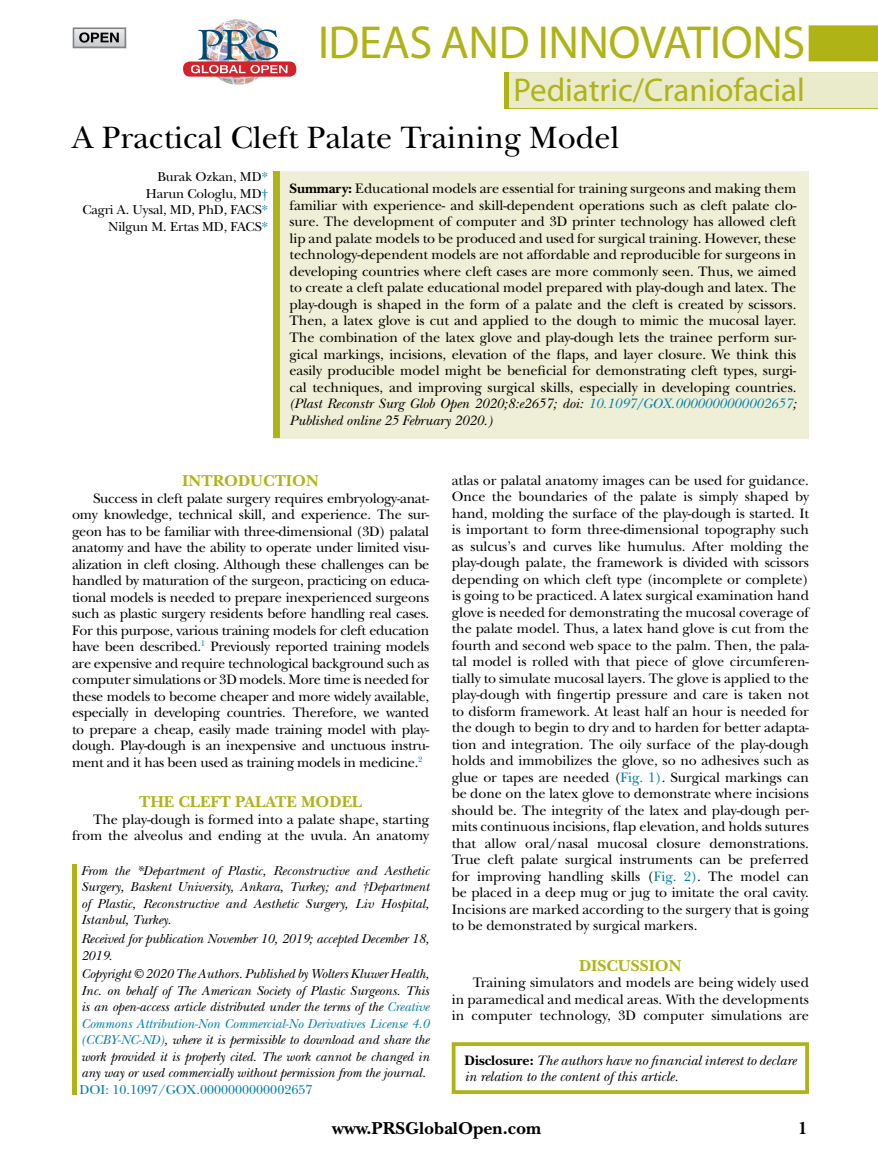
<style>
.page{position:relative;width:878px;height:1175px;background:#fff}
.page>*{position:absolute;margin:0;border:0;box-sizing:border-box;transform-origin:0 0}
.t1{font:46.5px "Myriad Pro";letter-spacing:-.01em;color:#b0b316}
.t2{font:33px "Myriad Pro";color:#b0b316}
.t3{font:32.25px "New Baskerville Std";color:#000}
.t4{font:700 18px "New Baskerville Std";color:#000}
.t5{font:700 16.5px "New Baskerville Std";color:#b0b316}
.t6{font:14.25px/16.5px "New Baskerville Std";letter-spacing:-.005em;color:#000;text-align:justify}
.t7{font:italic 14.25px/16.5px "New Baskerville Std";color:#000}
.t8{font:italic 13.5px/16.5px "New Baskerville Std";letter-spacing:-.005em;color:#000;text-align:justify}
.t9{font:13.5px/16.5px "New Baskerville Std";letter-spacing:-.01em;color:#000;text-align:right}
.t10{font:13.5px "New Baskerville Std";color:#017eac}
.s1{color:#017eac}
.s2{font-weight:700}
.s3{font-style:italic}
.s4{font-style:italic;color:#017eac}
.s5{font-weight:700;font-style:normal}
</style>
<div class="page">
<img style="left:72px;top:27px;width:55px;height:22px">
<div style="left:73px;top:28px;width:53px;height:20px;border:2px solid #808285"></div>
<svg style="left:79px;top:32px;width:40px;height:11px"></svg>
<img style="left:214px;top:20px;width:47px;height:64px">
<svg style="left:183px;top:61px;width:113px;height:16px"></svg>
<img style="left:191px;top:29px;width:96px;height:44px">
<div style="left:452px;top:1042px;width:356px;height:52px;border:4px solid #b0b316"></div>
<div style="left:509px;top:72px;width:369px;height:36px;background:#eaebcb"></div>
<hr style="left:72px;top:864px;width:4px;height:66px;background:#b0b316">
<hr style="left:72px;top:930px;width:4px;height:35px;background:#b0b316">
<hr style="left:72px;top:965px;width:4px;height:118px;background:#b0b316">
<hr style="left:72px;top:1081px;width:4px;height:13px;background:#b0b316">
<div style="left:274px;top:126px;width:534px;height:313px;background:#eeefd6"></div>
<div style="left:274px;top:160px;width:534px;height:11px;background:#fff"></div>
<div style="left:274px;top:171px;width:6px;height:266px;background:#b0b316"></div>
<div style="left:72px;top:126px;width:736px;height:37px;background:#fff"></div>
<div style="left:808px;top:25px;width:70px;height:36px;background:#b0b316"></div>
<h1 class="t1" style="left:318px;top:14px;width:489px">IDEAS AND INNOVATIONS</h1>
<h2 class="t2" style="left:513px;top:69px;width:293px">PEDIATRIC/CRANIOFACIAL</h2>
<h3 class="t3" style="left:72px;top:119px;width:549px">A Practical Cleft Palate Training Model</h3>
<p class="t9" style="left:82px;top:169px;width:187px">Burak Ozkan, MD<span class="s1">*<br></span>Harun Cologlu, MD<span class="s1">†<br></span>Cagri A. Uysal, MD, PhD, FACS<span class="s1">*<br></span>Nilgun M. Ertas MD, FACS<span class="s1">*</span></p>
<p class="t6" style="left:289px;top:181px;width:508px"><span class="s2">Summary:</span> Educational models are essential for training surgeons and making them familiar with experience- and skill-dependent operations such as cleft palate clo&shy;sure. The development of computer and 3D printer technology has allowed cleft lip and palate models to be produced and used for surgical training. However, these technology-dependent models are not affordable and reproducible for surgeons in developing countries where cleft cases are more commonly seen. Thus, we aimed to create a cleft palate educational model prepared with play-dough and latex. The play-dough is shaped in the form of a palate and the cleft is created by scissors.<br>Then, a latex glove is cut and applied to the dough to mimic the mucosal layer.<br>The combination of the latex glove and play-dough lets the trainee perform sur&shy;gical markings, incisions, elevation of the flaps, and layer closure. We think this easily producible model might be beneficial for demonstrating cleft types, surgi&shy;cal techniques, and improving surgical skills, especially in developing countries. <span class="s3">(Plast Reconstr Surg Glob Open 2020;8:e2657; doi:</span> <span class="s4">10.1097/GOX.0000000000002657</span><span class="s3">; Published online 25 February 2020.)</span></p>
<p class="t5" style="left:182px;top:471px;width:138px">INTRODUCTION</p>
<p class="t6" style="left:72px;top:490px;width:359px;text-indent:21px">Success in cleft palate surgery requires embryology-anat&shy;omy knowledge, technical skill, and experience. The sur&shy;geon has to be familiar with three-dimensional (3D) palatal anatomy and have the ability to operate under limited visu&shy;alization in cleft closing. Although these challenges can be handled by maturation of the surgeon, practicing on educa&shy;tional models is needed to prepare inexperienced surgeons such as plastic surgery residents before handling real cases.<br>For this purpose, various training models for cleft education have been described.<sup>1</sup> Previously reported training models are expensive and require technological background such as computer simulations or 3D models. More time is needed for these models to become cheaper and more widely available, especially in developing countries. Therefore, we wanted to prepare a cheap, easily made training model with play&shy;dough. Play-dough is an inexpensive and unctuous instru&shy;ment and it has been used as training models in medicine.<sup>2</sup></p>
<p class="t5" style="left:139px;top:792px;width:224px">THE CLEFT PALATE MODEL</p>
<p class="t6" style="left:72px;top:811px;width:359px;text-align:right">The play-dough is formed into a palate shape, starting from the alveolus and ending at the uvula. An anatomy</p>
<p class="t8" style="left:81px;top:862px;width:350px">From the *Department of Plastic, Reconstructive and Aesthetic Surgery, Baskent University, Ankara, Turkey; and †Department of Plastic, Reconstructive and Aesthetic Surgery, Liv Hospital, Istanbul, Turkey.</p>
<p class="t8" style="left:81px;top:930px;width:349px">Received for publication November 10, 2019; accepted December 18,<br>2019.</p>
<p class="t8" style="left:81px;top:965px;width:350px">Copyright © 2020 The Authors. Published by Wolters Kluwer Health, Inc. on behalf of The American Society of Plastic Surgeons. This is an open-access article distributed under the terms of the <span class="s1">Creative Commons Attribution-Non Commercial-No Derivatives License 4.0 (CCBY-NC-ND)</span>, where it is permissible to download and share the work provided it is properly cited. The work cannot be changed in any way or used commercially without permission from the journal.</p>
<p class="t10" style="left:80px;top:1081px;width:234px">DOI: 10.1097/GOX.0000000000002657</p>
<p class="t6" style="left:452px;top:472px;width:359px">atlas or palatal anatomy images can be used for guidance.<br>Once the boundaries of the palate is simply shaped by hand, molding the surface of the play-dough is started. It is important to form three-dimensional topography such as sulcus’s and curves like humulus. After molding the play-dough palate, the framework is divided with scissors depending on which cleft type (incomplete or complete) is going to be practiced. A latex surgical examination hand glove is needed for demonstrating the mucosal coverage of the palate model. Thus, a latex hand glove is cut from the fourth and second web space to the palm. Then, the pala&shy;tal model is rolled with that piece of glove circumferen&shy;tially to simulate mucosal layers. The glove is applied to the play-dough with fingertip pressure and care is taken not to disform framework. At least half an hour is needed for the dough to begin to dry and to harden for better adapta&shy;tion and integration. The oily surface of the play-dough holds and immobilizes the glove, so no adhesives such as glue or tapes are needed (<span class="s1">Fig. 1)</span>. Surgical markings can be done on the latex glove to demonstrate where incisions should be. The integrity of the latex and play-dough per&shy;mits continuous incisions, flap elevation, and holds sutures that allow oral/nasal mucosal closure demonstrations.<br>True cleft palate surgical instruments can be preferred for improving handling skills (<span class="s1">Fig. 2)</span>. The model can be placed in a deep mug or jug to imitate the oral cavity.<br>Incisions are marked according to the surgery that is going to be demonstrated by surgical markers.</p>
<p class="t5" style="left:579px;top:955px;width:104px">DISCUSSION</p>
<p class="t6" style="left:451px;top:974px;width:359px;text-indent:21px">Training simulators and models are being widely used in paramedical and medical areas. With the developments in computer technology, 3D computer simulations are</p>
<p class="t7" style="left:464px;top:1051px;width:333px"><span class="s5">Disclosure:</span> The authors have no financial interest to declare in relation to the content of this article.</p>
<p class="t4" style="left:332px;top:1118px;width:210px">www.PRSGlobalOpen.com</p>
<p class="t4" style="left:798px;top:1118px;width:11px">1</p>
</div>
